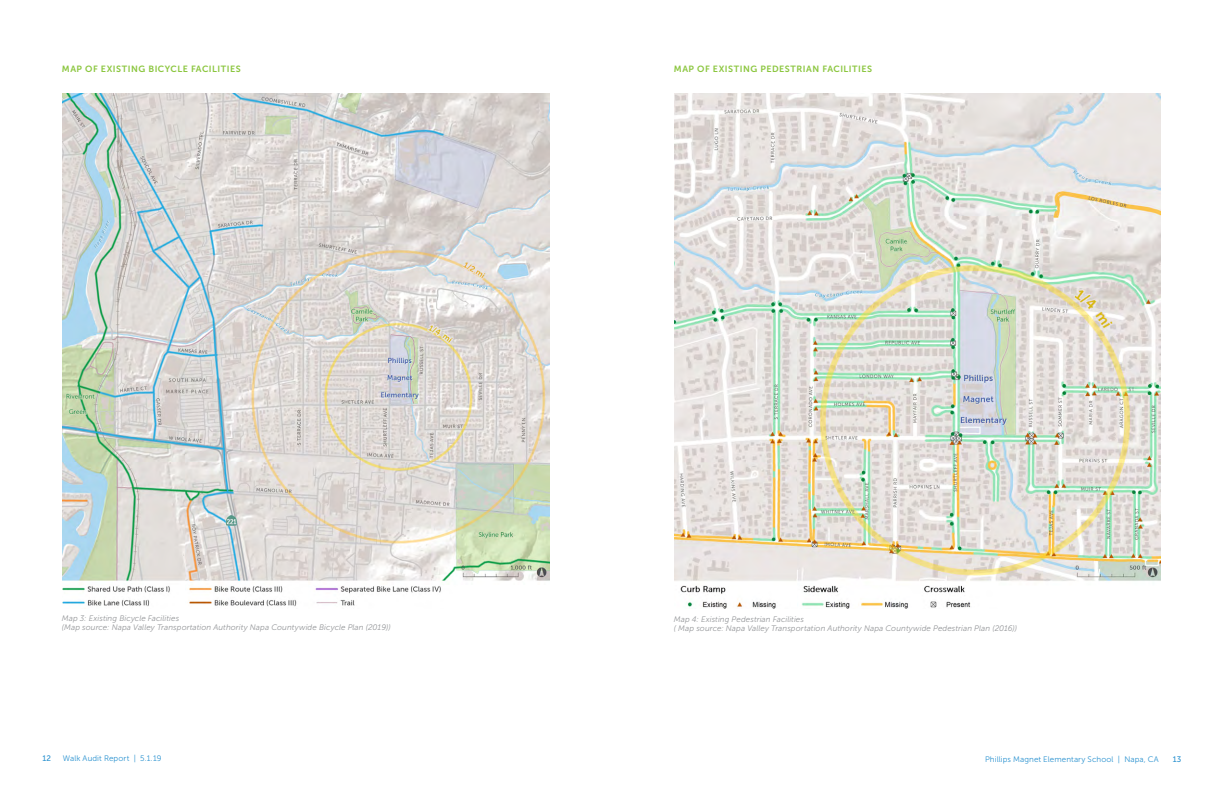
<style>
.page{position:relative;width:1224px;height:792px;background:#fff}
.page>*{position:absolute;margin:0;border:0;box-sizing:border-box;transform-origin:0 0}
.Body_Headlines{font:9px "Museo Sans 700";letter-spacing:.055em;color:#8bc63e}
.Body_Text{font:italic 8px/9px "Museo Sans 300";letter-spacing:.01em;color:#939598}
.t1{font:8px "Museo Sans 300";letter-spacing:.015em;color:#2a92d0}
.t2{font:8px "Museo Sans 500";color:#2a92d0}
</style>
<div class="page">
<img style="left:63px;top:93px;width:486px;height:514px">
<img style="left:675px;top:94px;width:486px;height:514px">
<p class="Body_Headlines" style="left:62px;top:64px;width:180px">MAP OF EXISTING BICYCLE FACILITIES</p>
<p class="Body_Text" style="left:62px;top:614px;width:330px">Map 3: Existing Bicycle Facilities<br>(Map source: Napa Valley Transportation Authority Napa Countywide Bicycle Plan (2019))</p>
<p class="Body_Headlines" style="left:674px;top:64px;width:200px">MAP OF EXISTING PEDESTRIAN FACILITIES</p>
<p class="Body_Text" style="left:674px;top:615px;width:345px">Map 4: Existing Pedestrian Facilities<br>( Map source: Napa Valley Transportation Authority Napa Countywide Pedestrian Plan (2016))</p>
<p class="t2" style="left:43px;top:754px;width:10px">12</p>
<p class="t1" style="left:63px;top:754px;width:100px">Walk Audit Report | 5.1.19</p>
<p class="t1" style="left:985px;top:755px;width:175px">Phillips Magnet Elementary School | Napa, CA</p>
<p class="t2" style="left:1173px;top:755px;width:10px">13</p>
</div>
